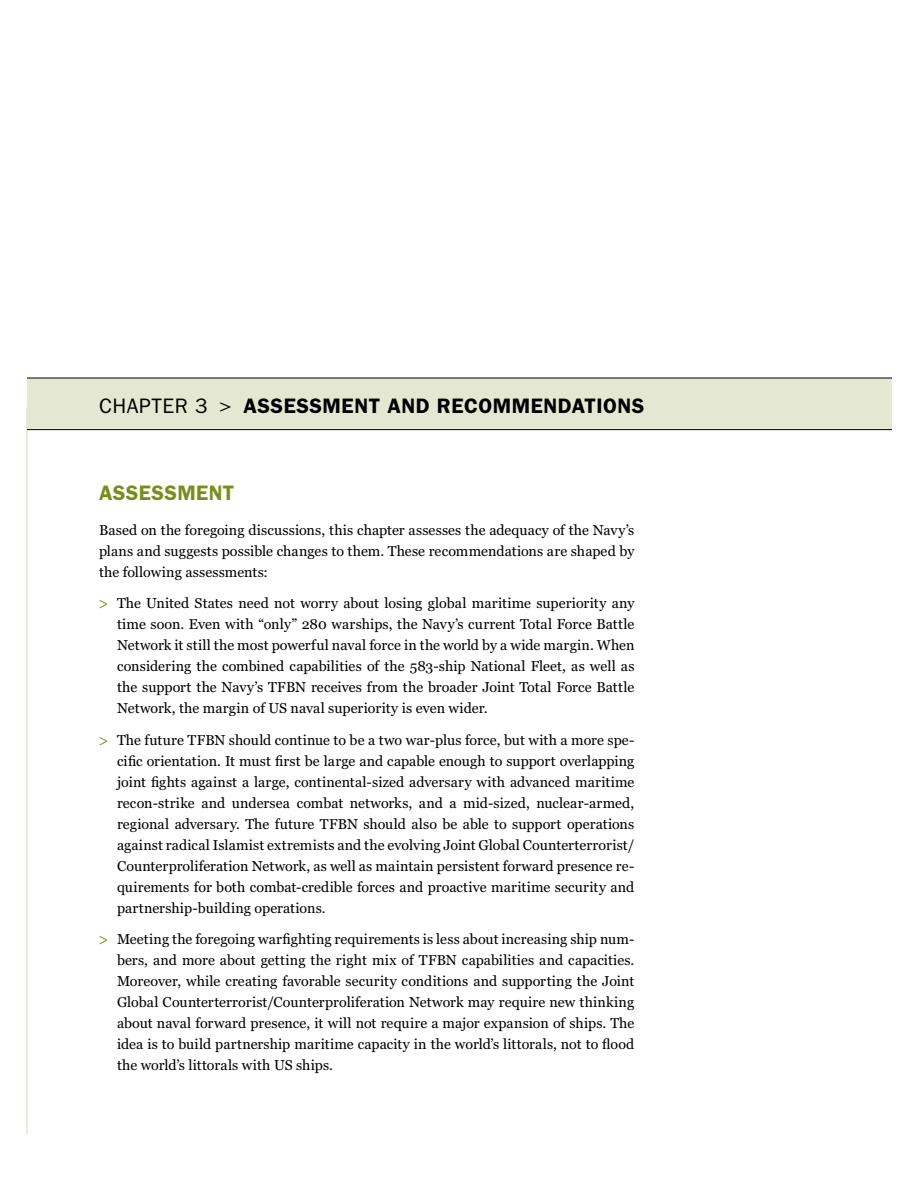
<style>
.page{position:relative;width:918px;height:1188px;background:#fff}
.page>*{position:absolute;margin:0;border:0;box-sizing:border-box;transform-origin:0 0}
.t1{font:600 21px "ITC Franklin Gothic Std";letter-spacing:.025em;color:#000}
.t2{font:600 21px "ITC Franklin Gothic Std";letter-spacing:.01em;color:#778e1d}
.t3{font:14.25px/21px "Georgia";letter-spacing:.005em;color:#000;text-align:justify}
.s1{font-weight:400}
.s2{font-family:"Bodoni Std";font-size:15.75px;color:#778e1d}
</style>
<div class="page">
<div style="left:27px;top:378px;width:864px;height:52px;background:#e4e8d2"></div>
<h1 class="t1" style="left:99px;top:398px;width:547px"><span class="s1">CHAPTER 3 &gt;</span> ASSESSMENT AND RECOMMENDATIONS</h1>
<h1 class="t2" style="left:99px;top:485px;width:137px">ASSESSMENT</h1>
<p class="t3" style="left:99px;top:521px;width:537px">Based on the foregoing discussions, this chapter assesses the adequacy of the Navy’s plans and suggests possible changes to them. These recommendations are shaped by the following assessments:</p>
<p class="t3" style="left:117px;top:594px;width:519px;text-indent:-18px"><span class="s2">&gt;</span> The United States need not worry about losing global maritime superiority any time soon. Even with “only” 280 warships, the Navy’s current Total Force Battle Network it still the most powerful naval force in the world by a wide margin. When considering the combined capabilities of the 583-ship National Fleet, as well as the support the Navy’s TFBN receives from the broader Joint Total Force Battle Network, the margin of US naval superiority is even wider.</p>
<p class="t3" style="left:117px;top:731px;width:519px;text-indent:-18px"><span class="s2">&gt;</span> The future TFBN should continue to be a two war-plus force, but with a more spe&shy;cific orientation. It must first be large and capable enough to support overlapping joint fights against a large, continental-sized adversary with advanced maritime recon-strike and undersea combat networks, and a mid-sized, nuclear-armed, regional adversary. The future TFBN should also be able to support operations against radical Islamist extremists and the evolving Joint Global Counterterrorist/ Counterproliferation Network, as well as maintain persistent forward presence re&shy;quirements for both combat-credible forces and proactive maritime security and partnership-building operations.</p>
<p class="t3" style="left:117px;top:930px;width:519px;text-indent:-18px"><span class="s2">&gt;</span> Meeting the foregoing warfighting requirements is less about increasing ship num&shy;bers, and more about getting the right mix of TFBN capabilities and capacities.<br>Moreover, while creating favorable security conditions and supporting the Joint Global Counterterrorist/Counterproliferation Network may require new thinking about naval forward presence, it will not require a major expansion of ships. The idea is to build partnership maritime capacity in the world’s littorals, not to flood the world’s littorals with US ships.</p>
</div>
